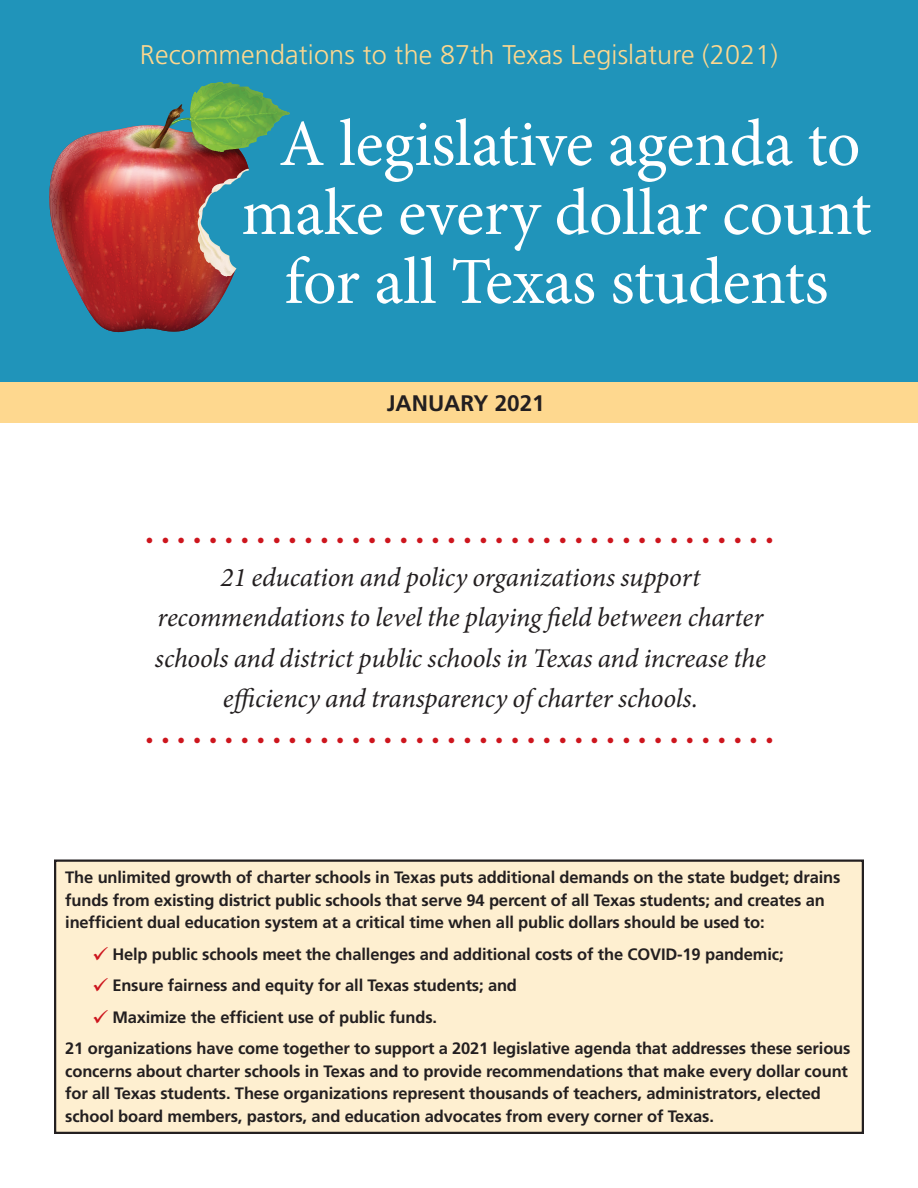
<style>
.page{position:relative;width:918px;height:1188px;background:#fff}
.page>*{position:absolute;margin:0;border:0;box-sizing:border-box;transform-origin:0 0}
.t1{font:66px/69px "Minion Pro";letter-spacing:-.005em;color:#fff;text-align:center}
.t2{font:italic 27px/40.5px "Minion Pro";letter-spacing:-.005em;color:#231f20;text-align:center}
.t3{font:300 27px "Frutiger";letter-spacing:.005em;color:#fed88f}
.t4{font:700 22.5px "Frutiger";color:#231f20}
.t5{font:21px "Minion Pro";color:#cd151d}
.t6{font:700 16.5px/22.5px "Frutiger";letter-spacing:-.01em;color:#231f20}
.s1{color:#cd151d}
</style>
<div class="page">
<div style="left:0;top:0;width:918px;height:382px;background:#2094ba"></div>
<svg style="left:49px;top:82px;width:241px;height:250px"></svg>
<img style="left:119px;top:129px;width:18px;height:62px">
<img style="left:84px;top:127px;width:49px;height:59px">
<img style="left:191px;top:95px;width:79px;height:50px">
<img style="left:191px;top:92px;width:76px;height:52px">
<img style="left:50px;top:145px;width:29px;height:92px">
<img style="left:163px;top:145px;width:76px;height:38px">
<img style="left:151px;top:197px;width:33px;height:92px">
<img style="left:191px;top:252px;width:12px;height:75px">
<div style="left:0;top:382px;width:918px;height:41px;background:#fed88f"></div>
<div style="left:55px;top:861px;width:808px;height:272px;background:#feefd0"></div>
<div style="left:54px;top:860px;width:810px;height:274px;border:2px solid #231f20"></div>
<h2 class="t3" style="left:140px;top:39px;width:640px">Recommendations to the 87th Texas Legislature (2021)</h2>
<h1 class="t1" style="left:241px;top:110px;width:632px">A legislative agenda to make every dollar count for all Texas students</h1>
<h3 class="t4" style="left:387px;top:390px;width:159px">JANUARY 2021</h3>
<p class="t5" style="left:146px;top:524px;width:630px">• • • • • • • • • • • • • • • • • • • • • • • • • • • • • • • • • • • • • • • •</p>
<h2 class="t2" style="left:155px;top:557px;width:613px">21 education and policy organizations support recommendations to level the playing field between charter schools and district public schools in Texas and increase the efficiency and transparency of charter schools.</h2>
<p class="t5" style="left:146px;top:724px;width:630px">• • • • • • • • • • • • • • • • • • • • • • • • • • • • • • • • • • • • • • • •</p>
<p class="t6" style="left:65px;top:866px;width:777px">The unlimited growth of charter schools in Texas puts additional demands on the state budget; drains funds from existing district public schools that serve 94 percent of all Texas students; and creates an inefficient dual education system at a critical time when all public dollars should be used to:</p>
<p class="t6" style="left:92px;top:943px;width:693px"><span class="s1">✓</span> Help public schools meet the challenges and additional costs of the COVID-19 pandemic;</p>
<p class="t6" style="left:92px;top:974px;width:426px"><span class="s1">✓</span> Ensure fairness and equity for all Texas students; and</p>
<p class="t6" style="left:65px;top:1001px;width:787px;line-height:31.5px;text-indent:27px"><span class="s1">✓</span> Maximize the efficient use of public funds.<br>21 organizations have come together to support a 2021 legislative agenda that addresses these serious</p>
<p class="t6" style="left:65px;top:1060px;width:784px">concerns about charter schools in Texas and to provide recommendations that make every dollar count for all Texas students. These organizations represent thousands of teachers, administrators, elected school board members, pastors, and education advocates from every corner of Texas.</p>
</div>
